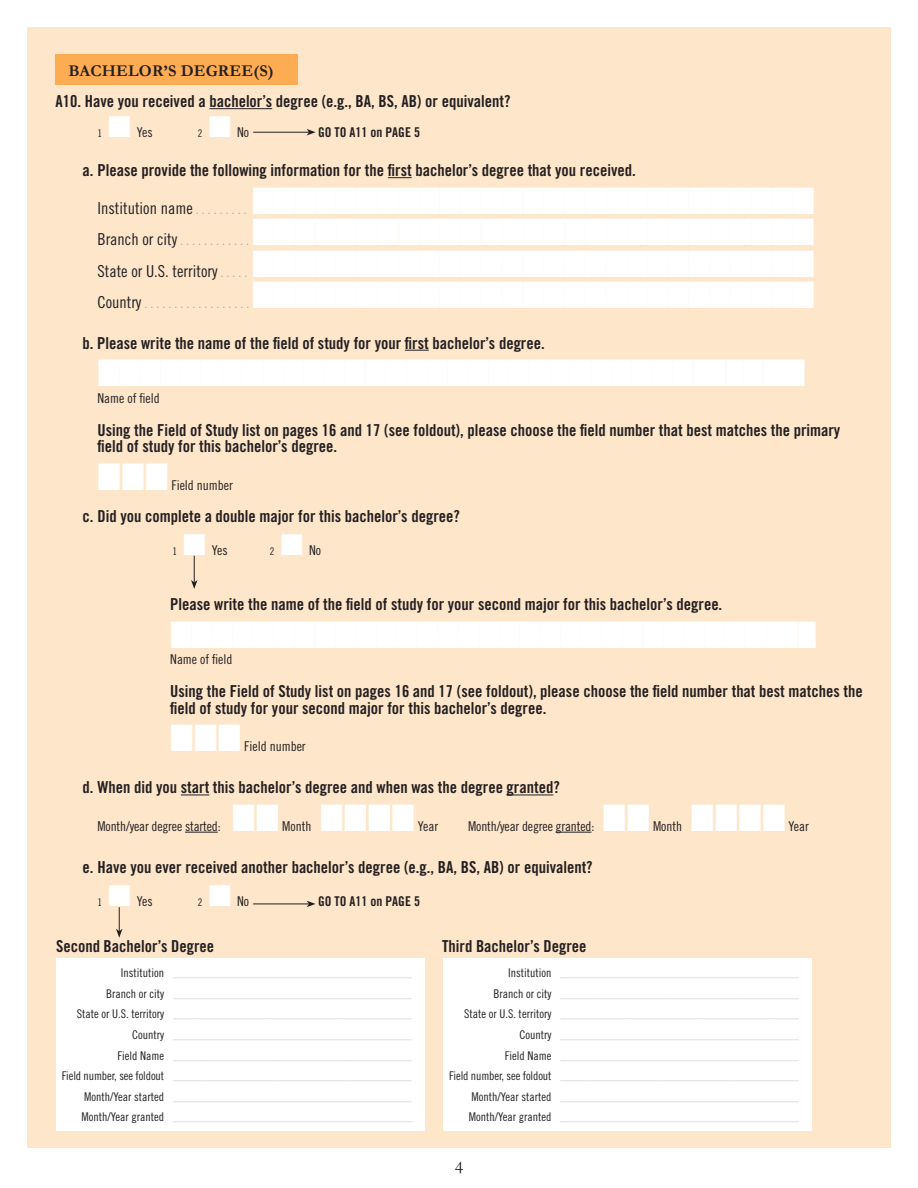
<style>
.page{position:relative;width:918px;height:1188px;background:#fff}
.page>*{position:absolute;margin:0;border:0;box-sizing:border-box;transform-origin:0 0}
.t1{font:38.1px "Zapf Dingbats";color:#fff;scale:.8 1}
.t2{font:38.1px "Zapf Dingbats";color:#fff;scale:.79 1}
.t3{font:18px "Garamond";color:#231f20}
.t4{font:16.5px/16.5px "Trade Gothic LT Std Bd Cn 20";color:#231f20}
.t5{font:16.5px "Trade Gothic LT Std Cn 18";color:#231f20}
.t6{font:700 16.5px "Garamond";letter-spacing:.01em;color:#231f20}
.t7{font:13.5px "Trade Gothic LT Std Cn 18";color:#231f20}
.t8{font:13.5px "Trade Gothic LT Std Bd Cn 20";color:#231f20}
.t9{font:13.5px "Trade Gothic LT Std Cn 18";color:#a8a9ad}
.t10{font:10.5px "Trade Gothic LT Std Cn 18";color:#231f20}
.t11{font:300 9px "Trade Gothic LT Std";color:#bcbdc0}
.s1{color:#fff}
.s2{font-size:13.5px;color:#a8a9ad}
.s3{font-size:16.5px;color:#231f20}
.s4{font-family:"Trade Gothic LT Std Cn 18";font-weight:400;font-size:12px;color:#231f20}
.s5{color:#fee6cb}
</style>
<div class="page">
<div style="left:27px;top:27px;width:864px;height:1121px;background:#fee6cb"></div>
<div style="left:55px;top:54px;width:243px;height:31px;background:#fdac53"></div>
<hr style="left:209px;top:108px;width:63px;height:1px;background:#231f20">
<svg style="left:388px;top:177px;width:24px;height:1px"></svg>
<svg style="left:405px;top:350px;width:24px;height:1px"></svg>
<svg style="left:181px;top:795px;width:28px;height:1px"></svg>
<hr style="left:507px;top:795px;width:46px;height:1px;background:#231f20">
<hr style="left:185px;top:832px;width:33px;height:1px;background:#231f20">
<hr style="left:556px;top:832px;width:35px;height:1px;background:#231f20">
<hr style="left:253px;top:132px;width:56px;height:1px;background:#231f20">
<svg style="left:307px;top:129px;width:9px;height:6px"></svg>
<hr style="left:253px;top:904px;width:56px;height:1px;background:#231f20">
<svg style="left:307px;top:901px;width:9px;height:6px"></svg>
<svg style="left:191px;top:556px;width:7px;height:33px"></svg>
<svg style="left:116px;top:907px;width:7px;height:31px"></svg>
<div style="left:56px;top:958px;width:369px;height:173px;background:#fff"></div>
<div style="left:443px;top:958px;width:369px;height:173px;background:#fff"></div>
<p class="t6" style="left:68px;top:59px;width:207px">BACHELOR’S DEGREE(S)</p>
<p class="t4" style="left:56px;top:93px;width:456px">A10. Have you received a bachelor’s degree (e.g., BA, BS, AB) or equivalent?</p>
<p class="t10" style="left:98px;top:127px;width:6px">1</p>
<p class="t7" style="left:208px;top:124px;width:42px"><span class="s1">■</span> No</p>
<p class="t8" style="left:318px;top:124px;width:103px">GO TO A11 on PAGE 5</p>
<p class="t4" style="left:82px;top:162px;width:555px">a. Please provide the following information for the first bachelor’s degree that you received.</p>
<p class="t5" style="left:97px;top:198px;width:151px">Institution name <span class="s2">. . . . . . . . .</span></p>
<p class="t7" style="left:108px;top:124px;width:46px"><span class="s1">■</span> Yes</p>
<p class="t10" style="left:198px;top:127px;width:6px">2</p>
<p class="t1" style="left:252px;top:182px;width:705px">■■■■■■■■■■■■■■■■■■■■■■■■■■■</p>
<p class="t1" style="left:252px;top:214px;width:705px">■■■■■■■■■■■■■■■■■■■■■■■■■■■</p>
<p class="t5" style="left:97px;top:229px;width:153px">Branch or city <span class="s2">. . . . . . . . . . . .</span></p>
<p class="t1" style="left:252px;top:245px;width:705px">■■■■■■■■■■■■■■■■■■■■■■■■■■■</p>
<p class="t5" style="left:97px;top:261px;width:152px">State or U.S. territory <span class="s2">. . . . .</span></p>
<p class="t1" style="left:252px;top:277px;width:705px">■■■■■■■■■■■■■■■■■■■■■■■■■■■</p>
<p class="t4" style="left:83px;top:334px;width:464px">b. Please write the name of the field of study for your first bachelor’s degree.</p>
<p class="t2" style="left:98px;top:355px;width:898px">■■■■■■■■■■■■■■■■■■■■■■■■■■■■■■■■■■■</p>
<p class="t7" style="left:97px;top:390px;width:64px">Name of field</p>
<p class="t4" style="left:97px;top:421px;width:744px">Using the Field of Study list on pages 16 and 17 (see foldout), please choose the field number that best matches the primary field of study for this bachelor’s degree.</p>
<p class="t1" style="left:98px;top:458px;width:90px">■ ■ ■</p>
<p class="t9" style="left:97px;top:295px;width:153px"><span class="s3">Country</span> . . . . . . . . . . . . . . . . . .</p>
<p class="t7" style="left:171px;top:477px;width:63px">Field number</p>
<p class="t4" style="left:82px;top:508px;width:379px">c. Did you complete a double major for this bachelor’s degree?</p>
<p class="t10" style="left:173px;top:545px;width:6px">1</p>
<p class="t7" style="left:183px;top:542px;width:46px"><span class="s1">■</span> Yes</p>
<p class="t7" style="left:280px;top:542px;width:42px"><span class="s1">■</span> No</p>
<p class="t10" style="left:270px;top:545px;width:6px">2</p>
<p class="t4" style="left:170px;top:596px;width:554px">Please write the name of the field of study for your second major for this bachelor’s degree.</p>
<p class="t2" style="left:170px;top:617px;width:820px">■■■■■■■■■■■■■■■■■■■■■■■■■■■■■■■■</p>
<p class="t7" style="left:170px;top:651px;width:64px">Name of field</p>
<p class="t4" style="left:170px;top:683px;width:694px">Using the Field of Study list on pages 16 and 17 (see foldout), please choose the field number that best matches the field of study for your second major for this bachelor’s degree.</p>
<p class="t1" style="left:170px;top:720px;width:90px">■ ■ ■</p>
<p class="t7" style="left:244px;top:738px;width:63px">Field number</p>
<p class="t4" style="left:82px;top:779px;width:479px">d. When did you start this bachelor’s degree and when was the degree granted?</p>
<p class="t7" style="left:97px;top:818px;width:125px">Month/year degree started:</p>
<p class="t7" style="left:282px;top:818px;width:31px">Month</p>
<p class="t1" style="left:320px;top:800px;width:120px">■ ■ ■ ■</p>
<p class="t1" style="left:691px;top:800px;width:120px">■ ■ ■ ■</p>
<p class="t7" style="left:418px;top:818px;width:22px">Year</p>
<p class="t7" style="left:468px;top:818px;width:128px">Month/year degree granted:</p>
<p class="t7" style="left:653px;top:818px;width:31px">Month</p>
<p class="t7" style="left:789px;top:818px;width:22px">Year</p>
<p class="t4" style="left:82px;top:859px;width:512px">e. Have you ever received another bachelor’s degree (e.g., BA, BS, AB) or equivalent?</p>
<p class="t10" style="left:98px;top:896px;width:6px">1</p>
<p class="t7" style="left:208px;top:893px;width:42px"><span class="s1">■</span> No</p>
<p class="t8" style="left:318px;top:893px;width:103px">GO TO A11 on PAGE 5</p>
<p class="t4" style="left:56px;top:938px;width:160px">Second Bachelor’s Degree</p>
<p class="t4" style="left:442px;top:938px;width:146px">Third Bachelor’s Degree</p>
<p class="t11" style="left:106px;top:989px;width:307px"><span class="s4">Branch or city</span> _____________________________________________________</p>
<p class="t11" style="left:77px;top:1010px;width:336px"><span class="s4">State or U.S. territory</span> _____________________________________________________</p>
<p class="t11" style="left:132px;top:1030px;width:281px"><span class="s4">Country</span> _____________________________________________________</p>
<p class="t11" style="left:117px;top:1051px;width:296px"><span class="s4">Field Name</span> _____________________________________________________</p>
<p class="t11" style="left:62px;top:1072px;width:351px"><span class="s4">Field number, see foldout</span> _____________________________________________________</p>
<p class="t11" style="left:84px;top:1092px;width:329px"><span class="s4">Month/Year started</span> _____________________________________________________</p>
<p class="t11" style="left:81px;top:1113px;width:336px"><span class="s4">Month/Year granted</span> _____________________________________________________<span class="s5">_</span></p>
<p class="t7" style="left:108px;top:893px;width:46px"><span class="s1">■</span> Yes</p>
<p class="t10" style="left:198px;top:896px;width:6px">2</p>
<p class="t11" style="left:493px;top:989px;width:307px"><span class="s4">Branch or city</span> _____________________________________________________</p>
<p class="t11" style="left:464px;top:1010px;width:336px"><span class="s4">State or U.S. territory</span> _____________________________________________________</p>
<p class="t11" style="left:519px;top:1030px;width:281px"><span class="s4">Country</span> _____________________________________________________</p>
<p class="t11" style="left:505px;top:1051px;width:296px"><span class="s4">Field Name</span> _____________________________________________________</p>
<p class="t11" style="left:449px;top:1072px;width:351px"><span class="s4">Field number, see foldout</span> _____________________________________________________</p>
<p class="t11" style="left:471px;top:1092px;width:329px"><span class="s4">Month/Year started</span> _____________________________________________________</p>
<p class="t11" style="left:469px;top:1113px;width:332px"><span class="s4">Month/Year granted</span> _____________________________________________________</p>
<p class="t3" style="left:455px;top:1155px;width:10px">4</p>
</div>
